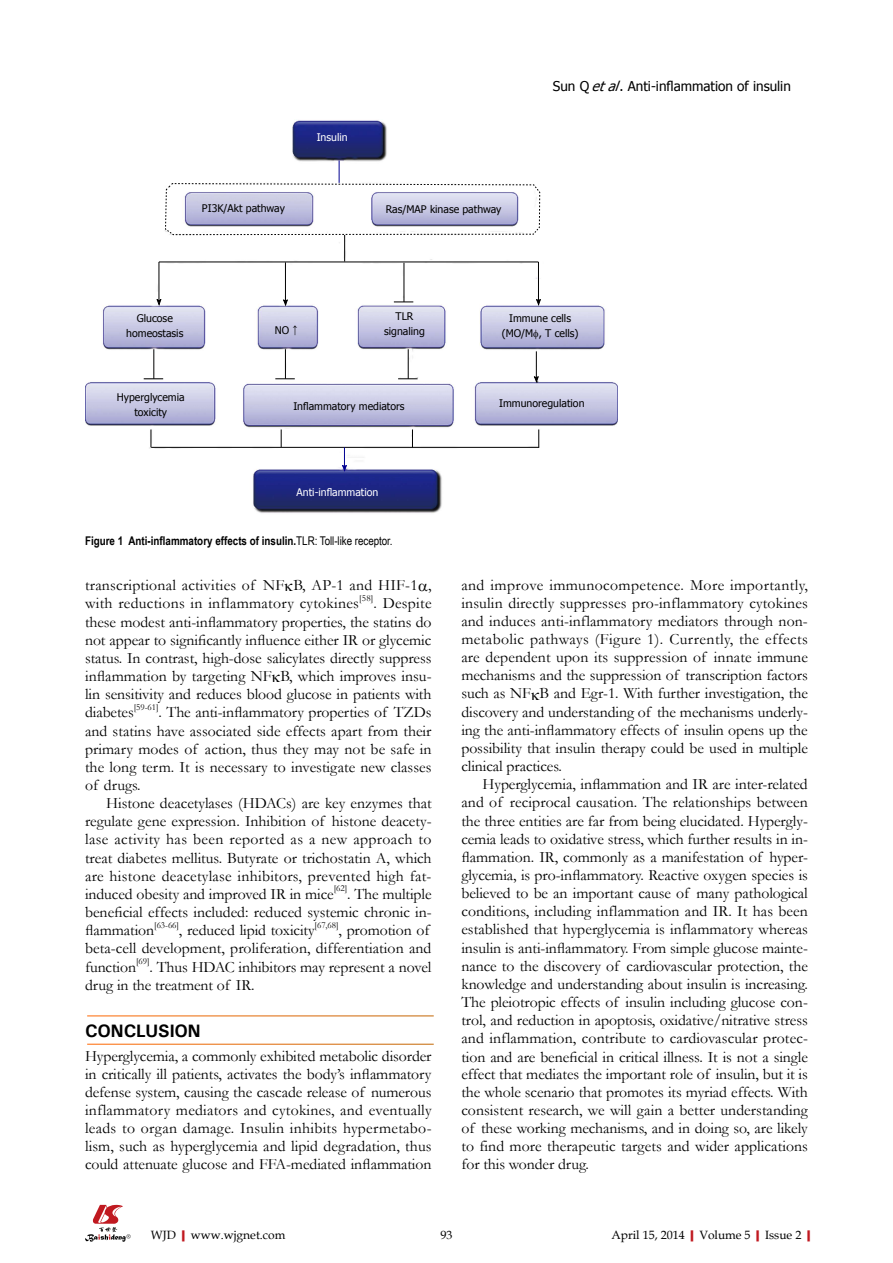
<style>
.page{position:relative;width:893px;height:1263px;background:#fff}
.page>*{position:absolute;margin:0;border:0;box-sizing:border-box;transform-origin:0 0}
.t1{font:700 18px "Univers";letter-spacing:-.01em;color:#000}
.t2{font:15.75px/18.1px "Garamond";letter-spacing:-.005em;color:#000;text-align:justify}
.t3{font:15.75px "Garamond";letter-spacing:.025em;color:#000}
.t4{font:15.75px/18px "Garamond";letter-spacing:.015em;color:#000}
.t5{font:15.75px "Garamond";letter-spacing:.02em;color:#000}
.t6{font:13.5px "Tahoma";color:#000}
.t7{font:700 12px "Arial Narrow";color:#000}
.t8{font:12px "Book Antiqua";color:#000}
.t9{font:10.5px/15px "Tahoma";color:#000;text-align:center}
.t10{font:10.5px "Tahoma";color:#fff}
.t11{font:9.15px "Garamond";letter-spacing:-.005em;color:#000}
.s1{font-style:italic}
.s2{font-family:"Book Antiqua"}
.s3{font-weight:400}
.s4{font-weight:700;color:#c01920}
</style>
<div class="page">
<svg style="left:85px;top:1205px;width:46px;height:37px"></svg>
<img style="left:85px;top:120px;width:532px;height:393px">
<svg style="left:165px;top:161px;width:375px;height:100px"></svg>
<hr style="left:159px;top:262px;width:379px;height:1px;background:#000">
<svg style="left:156px;top:299px;width:5px;height:6px"></svg>
<hr style="left:159px;top:262px;width:1px;height:39px;background:#000">
<svg style="left:283px;top:300px;width:5px;height:5px"></svg>
<hr style="left:285px;top:262px;width:1px;height:40px;background:#000">
<svg style="left:536px;top:299px;width:5px;height:6px"></svg>
<hr style="left:538px;top:262px;width:1px;height:39px;background:#000">
<hr style="left:404px;top:263px;width:1px;height:39px;background:#000">
<svg style="left:394px;top:302px;width:19px;height:1px"></svg>
<hr style="left:408px;top:349px;width:1px;height:30px;background:#000">
<svg style="left:398px;top:378px;width:20px;height:1px"></svg>
<hr style="left:285px;top:349px;width:1px;height:30px;background:#000">
<svg style="left:275px;top:378px;width:20px;height:1px"></svg>
<hr style="left:154px;top:349px;width:1px;height:30px;background:#000">
<svg style="left:144px;top:378px;width:19px;height:1px"></svg>
<hr style="left:151px;top:447px;width:388px;height:1px;background:#000">
<svg style="left:538px;top:429px;width:1px;height:18px"></svg>
<svg style="left:412px;top:429px;width:1px;height:18px"></svg>
<svg style="left:281px;top:429px;width:1px;height:18px"></svg>
<svg style="left:151px;top:429px;width:1px;height:18px"></svg>
<svg style="left:534px;top:351px;width:5px;height:31px"></svg>
<svg style="left:342px;top:447px;width:5px;height:24px"></svg>
<svg style="left:534px;top:330px;width:4px;height:9px"></svg>
<p class="t10" style="left:317px;top:130px;width:32px">Insulin</p>
<p class="t9" style="left:202px;top:200px;width:84px">PI3K/Akt pathway</p>
<p class="t9" style="left:386px;top:201px;width:117px">Ras/MAP kinase pathway</p>
<p class="t6" style="left:553px;top:77px;width:240px">Sun Q <span class="s1">etal</span>. Anti-inflammation of insulin</p>
<p class="t9" style="left:126px;top:310px;width:59px">Glucose homeostasis</p>
<p class="t9" style="left:275px;top:322px;width:24px">NO <span class="s2">↑</span></p>
<p class="t9" style="left:384px;top:308px;width:42px">TLR signaling</p>
<p class="t9" style="left:502px;top:310px;width:78px">Immune cells (MO/M , T cells)</p>
<p class="t9" style="left:117px;top:389px;width:69px">Hyperglycemia toxicity</p>
<p class="t9" style="left:293px;top:398px;width:113px">Inflammatory mediators</p>
<p class="t9" style="left:499px;top:395px;width:87px">Immunoregulation</p>
<p class="t10" style="left:297px;top:485px;width:83px">Anti-inflammation</p>
<p class="t7" style="left:85px;top:532px;width:309px">Figure 1 Anti-inflammatory effects of insulin.<span class="s3">TLR: Toll-like receptor.</span></p>
<p class="t4" style="left:85px;top:576px;width:348px">transcriptional activities of NF B, AP-1 and HIF-1 , with reductions in inflammatory cytokines</p>
<p class="t11" style="left:359px;top:592px;width:16px">[58]</p>
<p class="t2" style="left:85px;top:594px;width:348px;text-indent:288px">. Despite these modest anti-inflammatory properties, the statins do not appear to significantly influence either IR or glycemic status. In contrast, high-dose salicylates directly suppress inflammation by targeting NF B, which improves insu&shy;lin sensitivity and reduces blood glucose in patients with diabetes</p>
<p class="t11" style="left:134px;top:701px;width:26px">[59-61]</p>
<p class="t2" style="left:159px;top:703px;width:274px">. The anti-inflammatory properties of TZDs</p>
<p class="t2" style="left:85px;top:721px;width:348px">and statins have associated side effects apart from their</p>
<p class="t2" style="left:85px;top:739px;width:348px">primary modes of action, thus they may not be safe in</p>
<p class="t2" style="left:85px;top:757px;width:348px">the long term. It is necessary to investigate new classes</p>
<p class="t2" style="left:85px;top:775px;width:57px">of drugs.</p>
<p class="t2" style="left:106px;top:794px;width:327px">Histone deacetylases (HDACs) are key enzymes that</p>
<p class="t2" style="left:85px;top:812px;width:348px">regulate gene expression. Inhibition of histone deacety-</p>
<p class="t3" style="left:85px;top:829px;width:348px">lase activity has been reported as a new approach to</p>
<p class="t2" style="left:85px;top:848px;width:348px">treat diabetes mellitus. Butyrate or trichostatin A, which</p>
<p class="t5" style="left:85px;top:865px;width:348px">are histone deacetylase inhibitors, prevented high fat-</p>
<p class="t2" style="left:85px;top:884px;width:250px">induced obesity and improved IR in mice</p>
<p class="t11" style="left:334px;top:882px;width:15px">[62]</p>
<p class="t2" style="left:85px;top:884px;width:348px;text-indent:262px">. The multiple beneficial effects included: reduced systemic chronic in&shy;flammation</p>
<p class="t11" style="left:154px;top:918px;width:26px">[63-66]</p>
<p class="t2" style="left:179px;top:921px;width:137px">, reduced lipid toxicity</p>
<p class="t11" style="left:315px;top:918px;width:25px">[67,68]</p>
<p class="t2" style="left:85px;top:921px;width:348px;text-align:left;text-indent:253px">, promotion of beta-cell development, proliferation, differentiation and function</p>
<p class="t11" style="left:136px;top:955px;width:15px">[69]</p>
<p class="t2" style="left:85px;top:957px;width:348px;text-indent:64px">. Thus HDAC inhibitors may represent a novel drug in the treatment of IR.</p>
<p class="t1" style="left:85px;top:1019px;width:117px">CONCLUSION</p>
<p class="t2" style="left:85px;top:1047px;width:348px">Hyperglycemia, a commonly exhibited metabolic disorder in critically ill patients, activates the body’s inflammatory defense system, causing the cascade release of numerous inflammatory mediators and cytokines, and eventually leads to organ damage. Insulin inhibits hypermetabo&shy;lism, such as hyperglycemia and lipid degradation, thus could attenuate glucose and FFA-mediated inflammation</p>
<p class="t3" style="left:461px;top:575px;width:348px">and improve immunocompetence. More importantly,</p>
<p class="t2" style="left:461px;top:594px;width:348px">insulin directly suppresses pro-inflammatory cytokines</p>
<p class="t2" style="left:461px;top:612px;width:348px">and induces anti-inflammatory mediators through non-</p>
<p class="t3" style="left:461px;top:629px;width:348px">metabolic pathways (Figure 1). Currently, the effects</p>
<p class="t2" style="left:461px;top:648px;width:348px">are dependent upon its suppression of innate immune</p>
<p class="t2" style="left:461px;top:666px;width:348px">mechanisms and the suppression of transcription factors</p>
<p class="t2" style="left:461px;top:684px;width:348px">such as NF B and Egr-1. With further investigation, the</p>
<p class="t2" style="left:461px;top:702px;width:348px">discovery and understanding of the mechanisms underly-</p>
<p class="t2" style="left:461px;top:720px;width:348px">ing the anti-inflammatory effects of insulin opens up the</p>
<p class="t2" style="left:461px;top:738px;width:348px">possibility that insulin therapy could be used in multiple</p>
<p class="t2" style="left:461px;top:757px;width:102px">clinical practices.</p>
<p class="t2" style="left:483px;top:775px;width:327px">Hyperglycemia, inflammation and IR are inter-related</p>
<p class="t2" style="left:461px;top:793px;width:348px">and of reciprocal causation. The relationships between</p>
<p class="t2" style="left:461px;top:811px;width:348px">the three entities are far from being elucidated. Hypergly-</p>
<p class="t2" style="left:461px;top:829px;width:348px">cemia leads to oxidative stress, which further results in in-</p>
<p class="t2" style="left:461px;top:847px;width:348px">flammation. IR, commonly as a manifestation of hyper-</p>
<p class="t2" style="left:461px;top:865px;width:348px">glycemia, is pro-inflammatory. Reactive oxygen species is</p>
<p class="t2" style="left:461px;top:884px;width:348px">believed to be an important cause of many pathological</p>
<p class="t2" style="left:461px;top:902px;width:348px">conditions, including inflammation and IR. It has been</p>
<p class="t2" style="left:461px;top:920px;width:348px">established that hyperglycemia is inflammatory whereas</p>
<p class="t2" style="left:461px;top:938px;width:348px">insulin is anti-inflammatory. From simple glucose mainte-</p>
<p class="t2" style="left:461px;top:956px;width:348px">nance to the discovery of cardiovascular protection, the</p>
<p class="t2" style="left:461px;top:974px;width:348px">knowledge and understanding about insulin is increasing.</p>
<p class="t2" style="left:461px;top:993px;width:348px">The pleiotropic effects of insulin including glucose con-</p>
<p class="t2" style="left:461px;top:1011px;width:348px">trol, and reduction in apoptosis, oxidative/nitrative stress</p>
<p class="t2" style="left:461px;top:1029px;width:348px">and inflammation, contribute to cardiovascular protec-</p>
<p class="t2" style="left:461px;top:1047px;width:348px">tion and are beneficial in critical illness. It is not a single</p>
<p class="t2" style="left:461px;top:1065px;width:348px">effect that mediates the important role of insulin, but it is</p>
<p class="t2" style="left:461px;top:1083px;width:348px">the whole scenario that promotes its myriad effects. With</p>
<p class="t2" style="left:461px;top:1101px;width:348px">consistent research, we will gain a better understanding</p>
<p class="t2" style="left:461px;top:1118px;width:348px">of these working mechanisms, and in doing so, are likely</p>
<p class="t2" style="left:461px;top:1136px;width:348px">to find more therapeutic targets and wider applications</p>
<p class="t2" style="left:461px;top:1154px;width:129px">for this wonder drug.</p>
<p class="t8" style="left:151px;top:1226px;width:136px">WJD<span class="s4">|</span>www.wjgnet.com</p>
<p class="t8" style="left:440px;top:1226px;width:13px">93</p>
<p class="t8" style="left:611px;top:1226px;width:206px">April 15, 2014<span class="s4">|</span>Volume 5<span class="s4">|</span>Issue 2<span class="s4">|</span></p>
</div>
